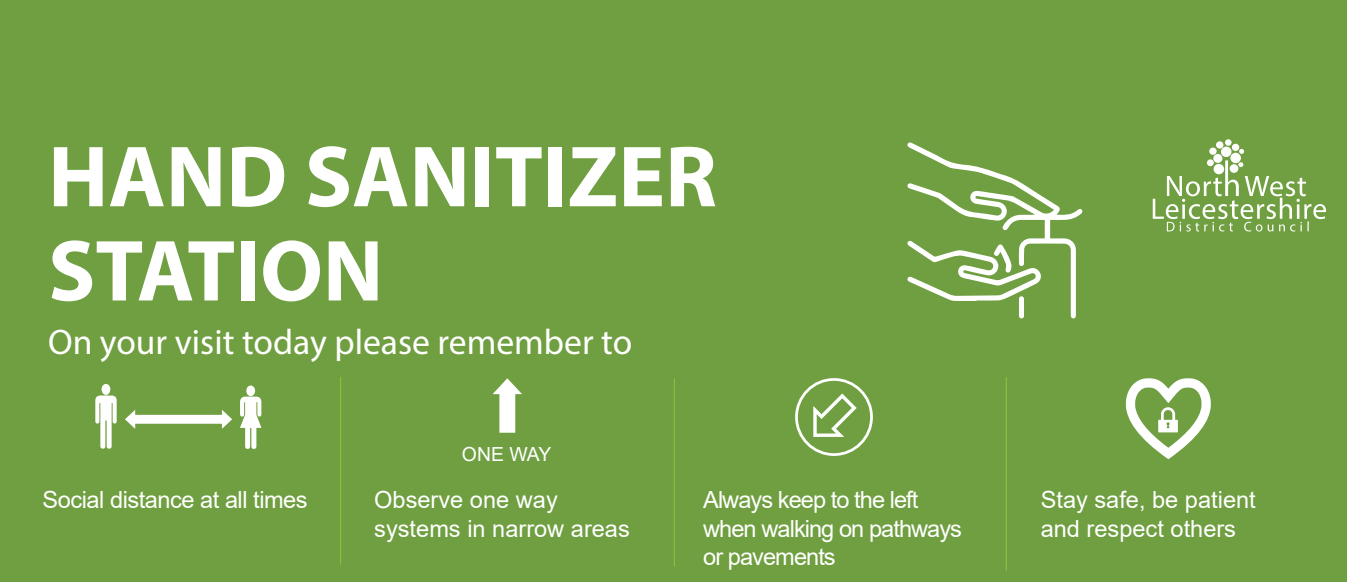
<style>
.page{position:relative;width:1347px;height:582px;background:#fff}
.page>*{position:absolute;margin:0;border:0;box-sizing:border-box;transform-origin:0 0}
.t1{font:700 87.5px/94.1px "Myriad Pro";color:#fff}
.t2{font:35.6px "Myriad Pro";color:#fff}
.t3{font:23.57px/28.3px "Arial";color:#fff}
.t4{font:23.57px/28.3px "Arial";letter-spacing:-.04em;color:#fff}
.t5{font:23.57px "Arial";letter-spacing:-.02em;color:#fff}
.t6{font:19.38px "Arial";letter-spacing:-.02em;color:#fff}
</style>
<div class="page">
<div style="left:0;top:0;width:1346px;height:581px;background:#6f9f40"></div>
<div style="left:1213px;top:154px;width:9px;height:9px;background:#fff;border-radius:50%"></div>
<div style="left:1220px;top:146px;width:11px;height:11px;background:#fff;border-radius:50%"></div>
<svg style="left:1231px;top:143px;width:8px;height:8px"></svg>
<div style="left:1225px;top:139px;width:6px;height:7px;background:#fff;border-radius:50%"></div>
<div style="left:1209px;top:147px;width:7px;height:8px;background:#fff;border-radius:50%"></div>
<div style="left:1230px;top:153px;width:10px;height:10px;background:#fff;border-radius:50%"></div>
<div style="left:1216px;top:141px;width:7px;height:7px;background:#fff;border-radius:50%"></div>
<svg style="left:1239px;top:149px;width:5px;height:5px"></svg>
<svg style="left:1152px;top:160px;width:174px;height:71px"></svg>
<div style="left:132px;top:414px;width:93px;height:9px;background:#fff"></div>
<svg style="left:125px;top:410px;width:10px;height:18px"></svg>
<svg style="left:222px;top:410px;width:10px;height:18px"></svg>
<hr style="left:1006px;top:377px;width:1px;height:193px;background:#8bc63e">
<svg style="left:1125px;top:378px;width:85px;height:81px"></svg>
<svg style="left:907px;top:142px;width:175px;height:176px"></svg>
<div style="left:795px;top:378px;width:78px;height:77px;border:3px solid #fff;border-radius:50%"></div>
<hr style="left:674px;top:378px;width:1px;height:187px;background:#8bc63e">
<div style="left:499px;top:390px;width:16px;height:42px;background:#fff"></div>
<svg style="left:493px;top:378px;width:29px;height:16px"></svg>
<hr style="left:340px;top:376px;width:1px;height:188px;background:#8bc63e">
<p class="t1" style="left:48px;top:127px;width:670px">HAND SANITIZER<br>STATION</p>
<p class="t2" style="left:48px;top:320px;width:585px">On your visit today please remember to</p>
<p class="t6" style="left:462px;top:440px;width:91px">ONE WAY</p>
<p class="t3" style="left:374px;top:485px;width:257px">Observe one way systems in narrow areas</p>
<p class="t5" style="left:43px;top:483px;width:267px">Social distance at all times</p>
<p class="t3" style="left:1040px;top:485px;width:216px">Stay safe, be patient and respect others</p>
<p class="t4" style="left:703px;top:485px;width:260px">Always keep to the left when walking on pathways or pavements</p>
</div>
